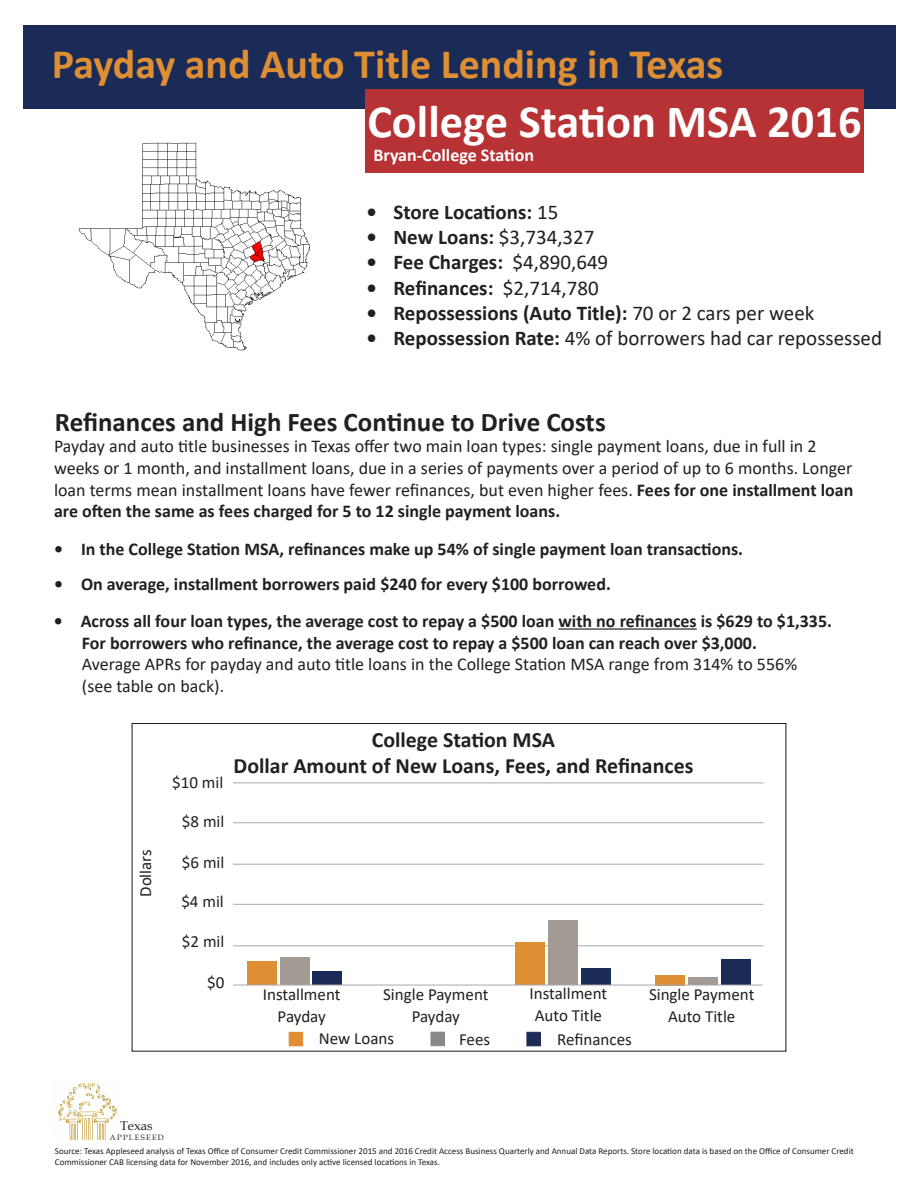
<style>
.page{position:relative;width:918px;height:1188px;background:#fff}
.page>*{position:absolute;margin:0;border:0;box-sizing:border-box;transform-origin:0 0}
.t1{font:700 46.5px "Calibri";color:#fff}
.t2{font:700 42px "Calibri";color:#de8f34}
.t3{font:700 27px "Calibri";color:#231f20}
.t4{font:700 21.9px "Calibri";color:#231f20}
.t5{font:700 21px "Calibri";color:#231f20}
.t6{font:21px "Calibri";color:#231f20}
.t7{font:18px/21.6px "Calibri";color:#231f20}
.t8{font:700 18px "Calibri";color:#231f20}
.t9{font:700 18px "Calibri";color:#fff}
.t10{font:16.95px "Calibri";color:#231f20}
.t11{font:12.9px "Book Antiqua";color:#231f20}
.t12{font:9px/10.8px "Calibri";color:#231f20}
.t13{font:7.65px "Book Antiqua";letter-spacing:.16em;color:#231f20}
.s1{font-weight:400}
.s2{font-weight:700}
</style>
<div class="page">
<hr style="left:233px;top:945px;width:531px;height:1px;background:#a8a9ad">
<hr style="left:233px;top:904px;width:531px;height:1px;background:#a8a9ad">
<hr style="left:233px;top:822px;width:531px;height:1px;background:#a8a9ad">
<hr style="left:233px;top:782px;width:531px;height:1px;background:#a8a9ad">
<hr style="left:233px;top:864px;width:531px;height:1px;background:#a8a9ad">
<div style="left:721px;top:960px;width:30px;height:25px;background:#1b2b57"></div>
<div style="left:655px;top:975px;width:30px;height:10px;background:#de8f34"></div>
<div style="left:581px;top:969px;width:29px;height:16px;background:#1b2b57"></div>
<div style="left:548px;top:921px;width:30px;height:64px;background:#a39a93"></div>
<div style="left:515px;top:943px;width:30px;height:42px;background:#de8f34"></div>
<div style="left:313px;top:972px;width:29px;height:13px;background:#1b2b57"></div>
<div style="left:280px;top:958px;width:29px;height:27px;background:#a39a93"></div>
<div style="left:247px;top:962px;width:30px;height:23px;background:#de8f34"></div>
<div style="left:688px;top:978px;width:30px;height:7px;background:#a39a93"></div>
<hr style="left:233px;top:985px;width:530px;height:1px;background:#a8a9ad">
<div style="left:23px;top:26px;width:872px;height:83px;background:#1b2b57"></div>
<div style="left:365px;top:89px;width:499px;height:84px;background:#b73234"></div>
<svg style="left:58px;top:1083px;width:59px;height:57px"></svg>
<div style="left:289px;top:1032px;width:14px;height:14px;background:#de8f34;border:1px solid #de8f34"></div>
<div style="left:527px;top:1032px;width:14px;height:14px;background:#1b2b57;border:1px solid #1b2b57"></div>
<div style="left:431px;top:1032px;width:14px;height:14px;background:#888"></div>
<hr style="left:558px;top:628px;width:139px;height:2px;background:#231f20">
<img style="left:79px;top:142px;width:232px;height:209px">
<p class="t2" style="left:52px;top:35px;width:673px">Payday and Auto Title Lending in Texas</p>
<p class="t1" style="left:367px;top:89px;width:496px">College Station MSA 2016</p>
<p class="t9" style="left:373px;top:142px;width:162px">Bryan-College Station</p>
<p class="t5" style="left:366px;top:197px;width:193px">• Store Locations: <span class="s1">15</span></p>
<p class="t5" style="left:366px;top:222px;width:230px">• New Loans: <span class="s1">$3,734,327</span></p>
<p class="t5" style="left:366px;top:248px;width:243px">• Fee Charges: <span class="s1">$4,890,649</span></p>
<p class="t5" style="left:366px;top:273px;width:234px">• Refinances: <span class="s1">$2,714,780</span></p>
<p class="t5" style="left:366px;top:298px;width:449px">• Repossessions (Auto Title): <span class="s1">70 or 2 cars per week</span></p>
<p class="t6" style="left:366px;top:323px;width:517px"><span class="s2">• Repossession Rate:</span> 4% of borrowers had car repossessed</p>
<p class="t3" style="left:55px;top:402px;width:552px">Refinances and High Fees Continue to Drive Costs</p>
<p class="t7" style="left:54px;top:435px;width:801px">Payday and auto title businesses in Texas offer two main loan types: single payment loans, due in full in 2 weeks or 1 month, and installment loans, due in a series of payments over a period of up to 6 months. Longer loan terms mean installment loans have fewer refinances, but even higher fees. <span class="s2">Fees for one installment loan are often the same as fees charged for 5 to 12 single payment loans.</span></p>
<p class="t8" style="left:54px;top:536px;width:691px">• In the College Station MSA, refinances make up 54% of single payment loan transactions.</p>
<p class="t8" style="left:54px;top:572px;width:558px">• On average, installment borrowers paid $240 for every $100 borrowed.</p>
<p class="t8" style="left:54px;top:608px;width:780px">• Across all four loan types, the average cost to repay a $500 loan with no refinances is $629 to $1,335.</p>
<p class="t8" style="left:82px;top:630px;width:676px">For borrowers who refinance, the average cost to repay a $500 loan can reach over $3,000.</p>
<p class="t7" style="left:82px;top:653px;width:717px">Average APRs for payday and auto title loans in the College Station MSA range from 314% to 556%</p>
<p class="t7" style="left:82px;top:674px;width:144px">(see table on back).</p>
<p class="t10" style="left:134px;top:897px;width:49px;rotate:-90deg">Dollars</p>
<p class="t10" style="left:172px;top:771px;width:53px">$10 mil</p>
<p class="t10" style="left:182px;top:810px;width:44px">$8 mil</p>
<p class="t10" style="left:182px;top:851px;width:44px">$6 mil</p>
<p class="t10" style="left:181px;top:890px;width:44px">$4 mil</p>
<p class="t10" style="left:182px;top:929px;width:44px">$2 mil</p>
<p class="t10" style="left:207px;top:970px;width:19px">$0</p>
<p class="t4" style="left:372px;top:724px;width:185px">College Station MSA</p>
<p class="t4" style="left:234px;top:750px;width:461px">Dollar Amount of New Loans, Fees, and Refinances</p>
<p class="t10" style="left:263px;top:982px;width:79px">Installment</p>
<p class="t10" style="left:278px;top:1005px;width:50px">Payday</p>
<p class="t10" style="left:383px;top:982px;width:107px">Single Payment</p>
<p class="t10" style="left:412px;top:1005px;width:50px">Payday</p>
<p class="t10" style="left:530px;top:981px;width:79px">Installment</p>
<p class="t10" style="left:535px;top:1004px;width:69px">Auto Title</p>
<p class="t10" style="left:649px;top:982px;width:107px">Single Payment</p>
<p class="t10" style="left:668px;top:1005px;width:69px">Auto Title</p>
<p class="t10" style="left:319px;top:1027px;width:77px">New Loans</p>
<p class="t10" style="left:459px;top:1027px;width:33px">Fees</p>
<p class="t10" style="left:557px;top:1027px;width:76px">Refinances</p>
<p class="t11" style="left:120px;top:1117px;width:34px">Texas</p>
<p class="t13" style="left:110px;top:1132px;width:55px">APPLESEED</p>
<p class="t12" style="left:55px;top:1145px;width:800px">Source: Texas Appleseed analysis of Texas Office of Consumer Credit Commissioner 2015 and 2016 Credit Access Business Quarterly and Annual Data Reports. Store location data is based on the Office of Consumer Credit<br>Commissioner CAB licensing data for November 2016, and includes only active licensed locations in Texas.</p>
</div>
